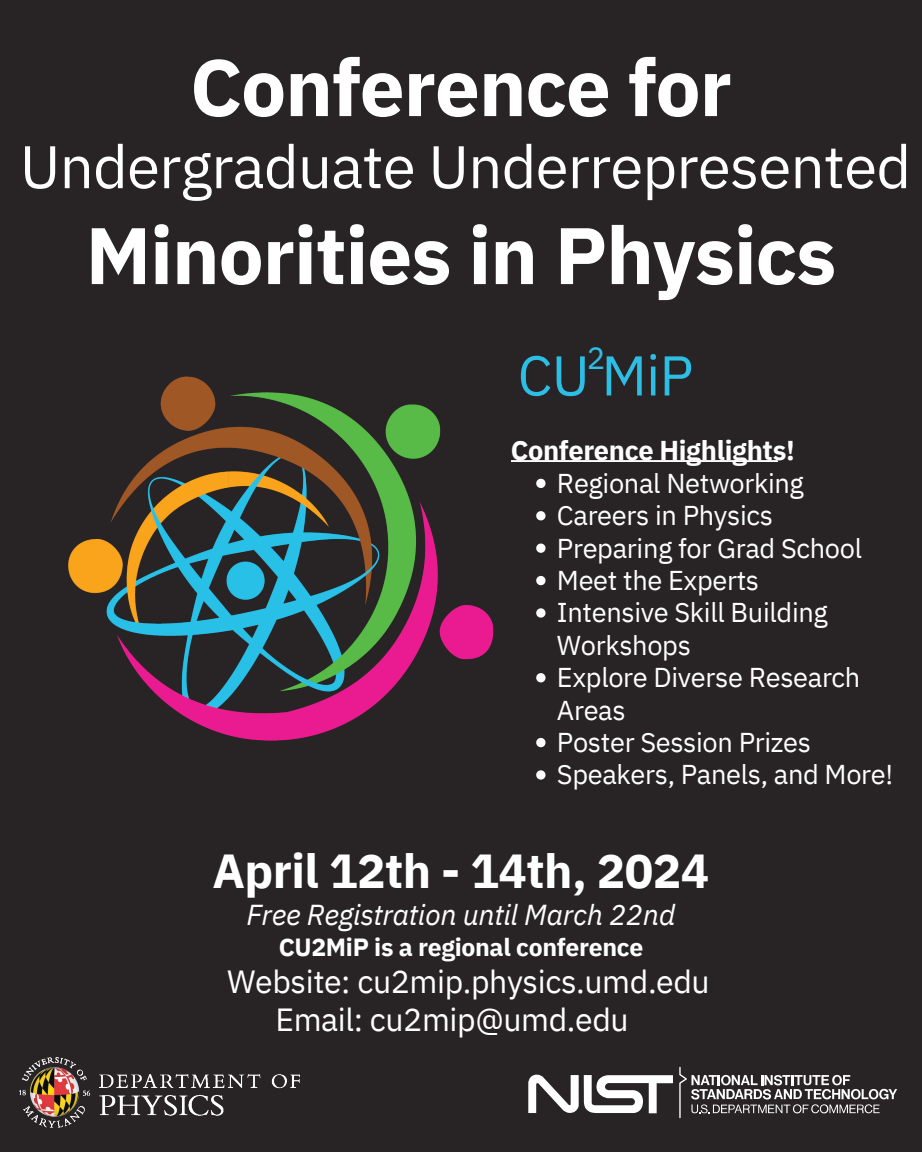
<style>
.page{position:relative;width:922px;height:1152px;background:#282425}
.page>*{position:absolute;margin:0;border:0;box-sizing:border-box;transform-origin:0 0}
.t1{font:700 80px/168px "IBM Plex Sans";letter-spacing:-.015em;color:#fff;text-align:center}
.t2{font:60px "IBM Plex Sans";letter-spacing:-.015em;color:#fff}
.t3{font:56px "IBM Plex Sans";color:#2dbee6}
.t4{font:700 47.6px "IBM Plex Sans";letter-spacing:-.01em;color:#fff}
.t5{font:32px/38.1px "IBM Plex Sans";letter-spacing:-.015em;color:#fff}
.t6{font:31px "IBM Plex Sans";color:#2dbee6}
.t7{font:italic 28.8px "IBM Plex Sans";letter-spacing:-.015em;color:#fff}
.t8{font:27.2px/32.4px "IBM Plex Sans";letter-spacing:-.015em;color:#fff}
.t9{font:700 27.2px "IBM Plex Sans";letter-spacing:-.015em;color:#fff}
.t10{font:700 24.8px "IBM Plex Sans";letter-spacing:-.015em;color:#fff}
</style>
<div class="page">
<img style="left:20px;top:1057px;width:279px;height:71px">
<svg style="left:511px;top:461px;width:266px;height:1px"></svg>
<svg style="left:528px;top:1073px;width:50px;height:40px"></svg>
<svg style="left:584px;top:1066px;width:313px;height:53px"></svg>
<svg style="left:536px;top:479px;width:9px;height:9px"></svg>
<svg style="left:536px;top:511px;width:9px;height:9px"></svg>
<svg style="left:536px;top:544px;width:9px;height:9px"></svg>
<svg style="left:536px;top:576px;width:9px;height:9px"></svg>
<svg style="left:536px;top:608px;width:9px;height:10px"></svg>
<svg style="left:536px;top:673px;width:9px;height:9px"></svg>
<svg style="left:536px;top:738px;width:9px;height:9px"></svg>
<svg style="left:536px;top:770px;width:9px;height:10px"></svg>
<img style="left:65px;top:353px;width:446px;height:432px">
<p class="t1" style="left:86px;top:2px;width:752px">Conference for<br>Minorities in Physics</p>
<p class="t2" style="left:20px;top:127px;width:893px">Undergraduate Underrepresented</p>
<h4 class="t6" style="left:587px;top:338px;width:20px">2</h4>
<h3 class="t3" style="left:517px;top:338px;width:177px">CU MiP</h3>
<h1 class="t9" style="left:510px;top:433px;width:285px">Conference Highlights!</h1>
<h2 class="t8" style="left:557px;top:466px;width:248px">Regional Networking</h2>
<p class="t8" style="left:557px;top:499px;width:218px">Careers in Physics</p>
<h2 class="t8" style="left:557px;top:531px;width:307px">Preparing for Grad School</h2>
<p class="t8" style="left:557px;top:564px;width:204px">Meet the Experts</p>
<h5 class="t8" style="left:557px;top:596px;width:272px">Intensive Skill Building<br>Workshops</h5>
<p class="t8" style="left:557px;top:661px;width:305px">Explore Diverse Research<br>Areas</p>
<p class="t8" style="left:557px;top:726px;width:255px">Poster Session Prizes</p>
<p class="t8" style="left:557px;top:758px;width:338px">Speakers, Panels, and More!</p>
<p class="t4" style="left:212px;top:839px;width:498px">April 12th - 14th, 2024</p>
<h5 class="t7" style="left:246px;top:895px;width:430px">Free Registration until March 22nd</h5>
<h4 class="t10" style="left:279px;top:931px;width:366px">CU2MiP is a regional conference</h4>
<p class="t5" style="left:275px;top:962px;width:436px;text-indent:-48px">Website: cu2mip.physics.umd.edu<br>Email: cu2mip@umd.edu</p>
</div>
